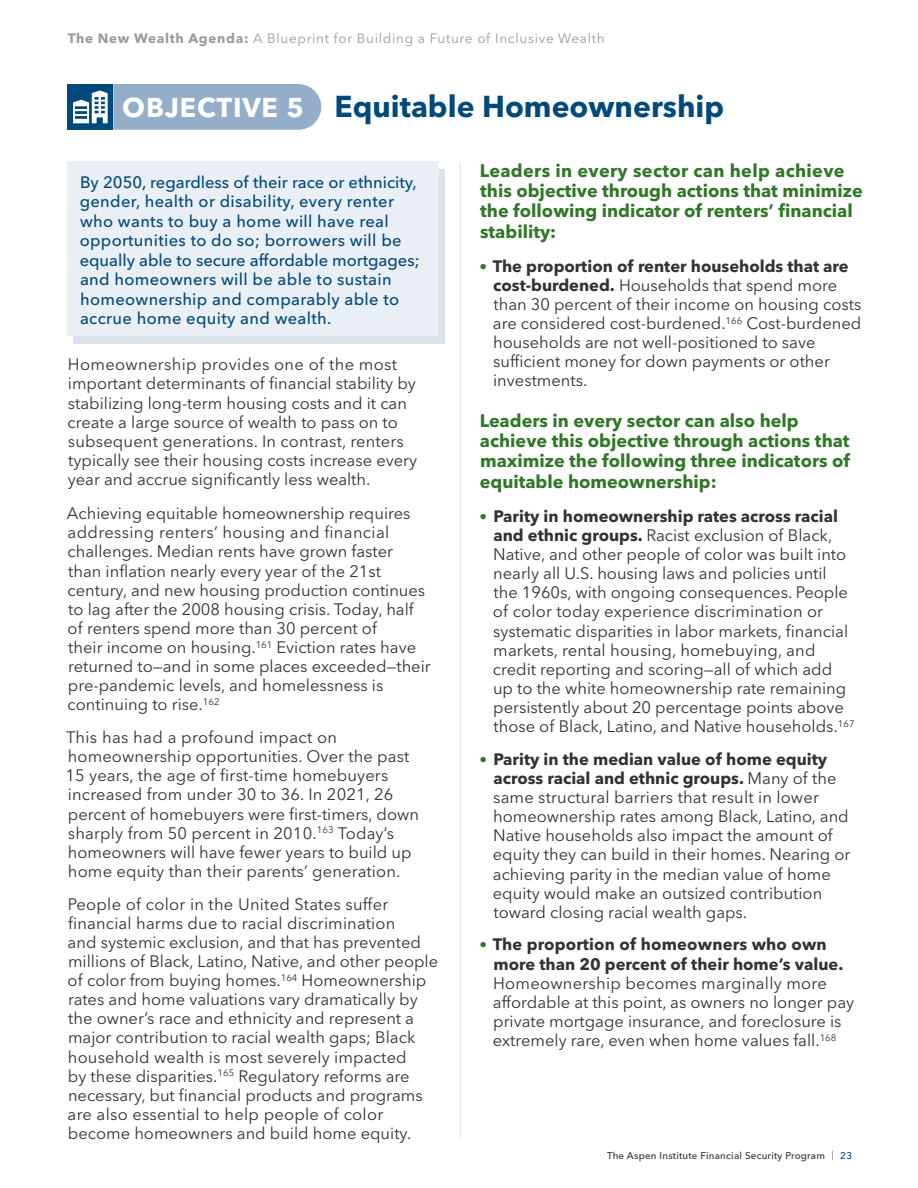
<style>
.page{position:relative;width:918px;height:1188px;background:#fff}
.page>*{position:absolute;margin:0;border:0;box-sizing:border-box;transform-origin:0 0}
.Object_Header{font:700 30px "Avenir Next LT Pro";color:#00497b}
.Paragraph_1{font:700 18px/20.2px "Avenir Next LT Pro";color:#317728}
.Paragraph_1-2{font:16.5px/19.2px "Avenir Next LT Pro";color:#333233}
.Intro_Text{font:500 16.5px/19.5px "Avenir Next LT Pro";letter-spacing:.02em;color:#00497b}
.t1{font:13.5px "Avenir Next LT Pro";letter-spacing:.05em;color:#999b9e}
.t2{font:500 9.75px "Avenir Next LT Pro";letter-spacing:.025em;color:#333233}
.s1{font-weight:700}
.s2{font-size:27px;color:#fff}
.s3{font-weight:700;font-size:15.15px;color:#317728}
.s4{font-weight:300}
.s5{color:#00497b}
</style>
<div class="page">
<div style="left:74px;top:169px;width:371px;height:174px;background:#d9e1ed"></div>
<div style="left:68px;top:162px;width:371px;height:174px;background:#eaeff5"></div>
<hr style="left:460px;top:163px;width:1px;height:975px;background:#dcdddf">
<div style="left:68px;top:84px;width:45px;height:46px;background:#00497b"></div>
<svg style="left:73px;top:84px;width:248px;height:46px;background:#8ca9c5"></svg>
<p class="t1" style="left:68px;top:30px;width:538px"><span class="s1">The New Wealth Agenda:</span> A Blueprint for Building a Future of Inclusive Wealth</p>
<p class="Object_Header" style="left:122px;top:88px;width:603px"><span class="s2">OBJECTIVE 5</span> Equitable Homeownership</p>
<p class="Paragraph_1" style="left:480px;top:160px;width:384px">Leaders in every sector can help achieve this objective through actions that minimize the following indicator of renters’ financial stability:</p>
<p class="Paragraph_1-2" style="left:493px;top:256px;width:370px;text-indent:-13px"><span class="s3">•</span> <span class="s1">The proportion of renter households that are cost-burdened.</span> Households that spend more than 30 percent of their income on housing costs are considered cost-burdened.<sup>166</sup> Cost-burdened households are not well-positioned to save sufficient money for down payments or other investments.</p>
<p class="Paragraph_1" style="left:480px;top:410px;width:372px">Leaders in every sector can also help achieve this objective through actions that maximize the following three indicators of equitable homeownership:</p>
<p class="Paragraph_1-2" style="left:493px;top:506px;width:363px;text-indent:-13px"><span class="s3">•</span> <span class="s1">Parity in homeownership rates across racial and ethnic groups.</span> Racist exclusion of Black, Native, and other people of color was built into nearly all U.S. housing laws and policies until the 1960s, with ongoing consequences. People of color today experience discrimination or systematic disparities in labor markets, financial markets, rental housing, homebuying, and credit reporting and scoring—all of which add up to the white homeownership rate remaining persistently about 20 percentage points above those of Black, Latino, and Native households.<sup>167</sup></p>
<p class="Paragraph_1-2" style="left:493px;top:750px;width:359px;text-indent:-13px"><span class="s3">•</span> <span class="s1">Parity in the median value of home equity across racial and ethnic groups.</span> Many of the same structural barriers that result in lower homeownership rates among Black, Latino, and Native households also impact the amount of equity they can build in their homes. Nearing or achieving parity in the median value of home equity would make an outsized contribution toward closing racial wealth gaps.</p>
<p class="Paragraph_1-2" style="left:493px;top:935px;width:363px;text-indent:-13px"><span class="s3">•</span> <span class="s1">The proportion of homeowners who own more than 20 percent of their home’s value.<br></span>Homeownership becomes marginally more affordable at this point, as owners no longer pay private mortgage insurance, and foreclosure is extremely rare, even when home values fall.<sup>168</sup></p>
<p class="Intro_Text" style="left:80px;top:172px;width:341px">By 2050, regardless of their race or ethnicity, gender, health or disability, every renter who wants to buy a home will have real opportunities to do so; borrowers will be equally able to secure affordable mortgages; and homeowners will be able to sustain homeownership and comparably able to accrue home equity and wealth.</p>
<p class="Paragraph_1-2" style="left:68px;top:355px;width:351px">Homeownership provides one of the most important determinants of financial stability by stabilizing long-term housing costs and it can create a large source of wealth to pass on to subsequent generations. In contrast, renters typically see their housing costs increase every year and accrue significantly less wealth.</p>
<p class="Paragraph_1-2" style="left:67px;top:504px;width:365px">Achieving equitable homeownership requires addressing renters’ housing and financial challenges. Median rents have grown faster<br>than inflation nearly every year of the 21st century, and new housing production continues to lag after the 2008 housing crisis. Today, half of renters spend more than 30 percent of<br>their income on housing.<sup>161</sup> Eviction rates have returned to—and in some places exceeded—their pre-pandemic levels, and homelessness is continuing to rise.<sup>162</sup></p>
<p class="Paragraph_1-2" style="left:65px;top:728px;width:355px">This has had a profound impact on homeownership opportunities. Over the past 15 years, the age of first-time homebuyers increased from under 30 to 36. In 2021, 26 percent of homebuyers were first-timers, down sharply from 50 percent in 2010.<sup>163</sup> Today’s homeowners will have fewer years to build up home equity than their parents’ generation.</p>
<p class="Paragraph_1-2" style="left:68px;top:894px;width:372px">People of color in the United States suffer financial harms due to racial discrimination<br>and systemic exclusion, and that has prevented millions of Black, Latino, Native, and other people of color from buying homes.<sup>164</sup> Homeownership rates and home valuations vary dramatically by the owner’s race and ethnicity and represent a major contribution to racial wealth gaps; Black household wealth is most severely impacted<br>by these disparities.<sup>165</sup> Regulatory reforms are necessary, but financial products and programs are also essential to help people of color become homeowners and build home equity.</p>
<p class="t2" style="left:607px;top:1149px;width:247px">The Aspen Institute Financial Security Program <span class="s4">|</span> <span class="s5">23</span></p>
</div>
